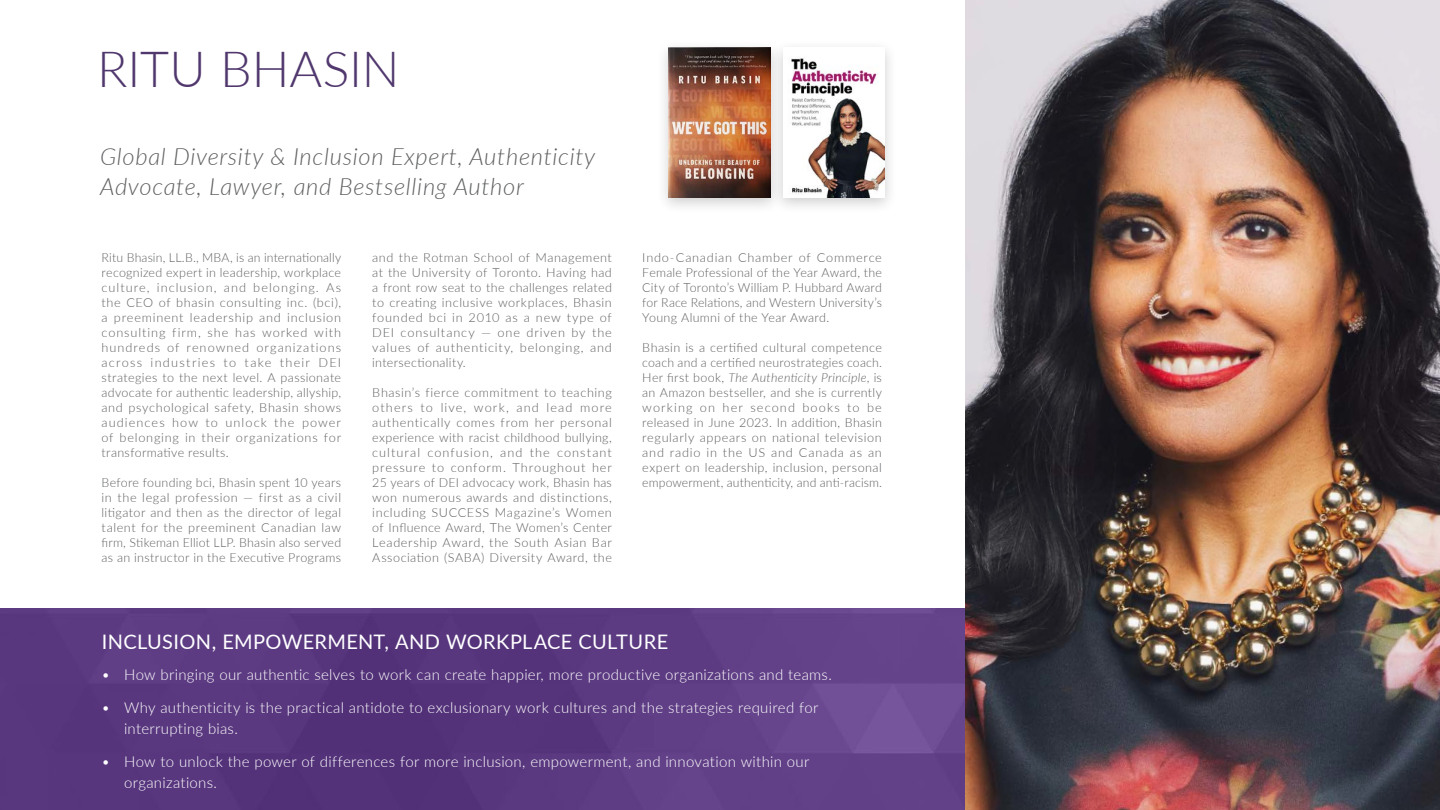
<style>
.page{position:relative;width:1440px;height:810px;background:#fff}
.page>*{position:absolute;margin:0;border:0;box-sizing:border-box;transform-origin:0 0}
.speaker_name_large{font:300 50px "Lato";color:#50376d}
.speaker_title_italic{font:italic 300 23.75px/30px "Lato";letter-spacing:.03em;color:#5f6062}
.speaker_bullets_title{font:20px "Lato";letter-spacing:.02em;color:#fff}
.t1{font:300 15px/21.2px "Lato";letter-spacing:.02em;color:#fff}
.bio_body_copy_refined{font:300 12.5px/15px "Lato";letter-spacing:.03em;color:#5f6062;text-align:justify}
.s1{font-style:italic}
</style>
<div class="page">
<img style="left:0;top:608px;width:966px;height:202px">
<img style="left:966px;top:0;width:474px;height:810px">
<div style="left:771px;top:39px;width:127px;height:176px;background:#231f20;opacity:.22"></div>
<img style="left:783px;top:47px;width:102px;height:151px">
<div style="left:656px;top:39px;width:127px;height:176px;background:#231f20;opacity:.22"></div>
<img style="left:669px;top:47px;width:101px;height:151px">
<p class="speaker_name_large" style="left:97px;top:35px;width:304px">RITU BHASIN</p>
<p class="speaker_title_italic" style="left:100px;top:141px;width:497px">Global Diversity &amp; Inclusion Expert, Authenticity<br>Advocate, Lawyer, and Bestselling Author</p>
<p class="bio_body_copy_refined" style="left:102px;top:250px;width:241px">Ritu Bhasin, LL.B., MBA, is an internationally recognized expert in leadership, workplace culture, inclusion, and belonging. As the CEO of bhasin consulting inc. (bci), a preeminent leadership and inclusion consulting firm, she has worked with hundreds of renowned organizations across industries to take their DEI strategies to the next level. A passionate advocate for authentic leadership, allyship, and psychological safety, Bhasin shows audiences how to unlock the power of belonging in their organizations for transformative results.</p>
<p class="bio_body_copy_refined" style="left:102px;top:475px;width:241px">Before founding bci, Bhasin spent 10 years in the legal profession — first as a civil litigator and then as the director of legal talent for the preeminent Canadian law firm, Stikeman Elliot LLP. Bhasin also served as an instructor in the Executive Programs</p>
<p class="bio_body_copy_refined" style="left:372px;top:250px;width:241px">and the Rotman School of Management at the University of Toronto. Having had a front row seat to the challenges related to creating inclusive workplaces, Bhasin founded bci in 2010 as a new type of DEI consultancy — one driven by the values of authenticity, belonging, and intersectionality.</p>
<p class="bio_body_copy_refined" style="left:372px;top:385px;width:241px">Bhasin’s fierce commitment to teaching others to live, work, and lead more authentically comes from her personal experience with racist childhood bullying, cultural confusion, and the constant pressure to conform. Throughout her 25 years of DEI advocacy work, Bhasin has won numerous awards and distinctions, including SUCCESS Magazine’s Women of Influence Award, The Women’s Center Leadership Award, the South Asian Bar Association (SABA) Diversity Award, the</p>
<p class="bio_body_copy_refined" style="left:642px;top:250px;width:241px">Indo-Canadian Chamber of Commerce Female Professional of the Year Award, the City of Toronto’s William P. Hubbard Award for Race Relations, and Western University’s Young Alumni of the Year Award.</p>
<p class="bio_body_copy_refined" style="left:642px;top:340px;width:241px">Bhasin is a certified cultural competence coach and a certified neurostrategies coach.<br>Her first book, <span class="s1">The Authenticity Principle</span>, is an Amazon bestseller, and she is currently working on her second books to be released in June 2023. In addition, Bhasin regularly appears on national television and radio in the US and Canada as an expert on leadership, inclusion, personal empowerment, authenticity, and anti-racism.</p>
<p class="speaker_bullets_title" style="left:102px;top:627px;width:568px">INCLUSION, EMPOWERMENT, AND WORKPLACE CULTURE</p>
<p class="t1" style="left:102px;top:664px;width:732px">• How bringing our authentic selves to work can create happier, more productive organizations and teams.</p>
<p class="t1" style="left:124px;top:696px;width:696px;text-indent:-22px">• Why authenticity is the practical antidote to exclusionary work cultures and the strategies required for interrupting bias.</p>
<p class="t1" style="left:124px;top:750px;width:687px;text-indent:-22px">• How to unlock the power of differences for more inclusion, empowerment, and innovation within our organizations.</p>
</div>
